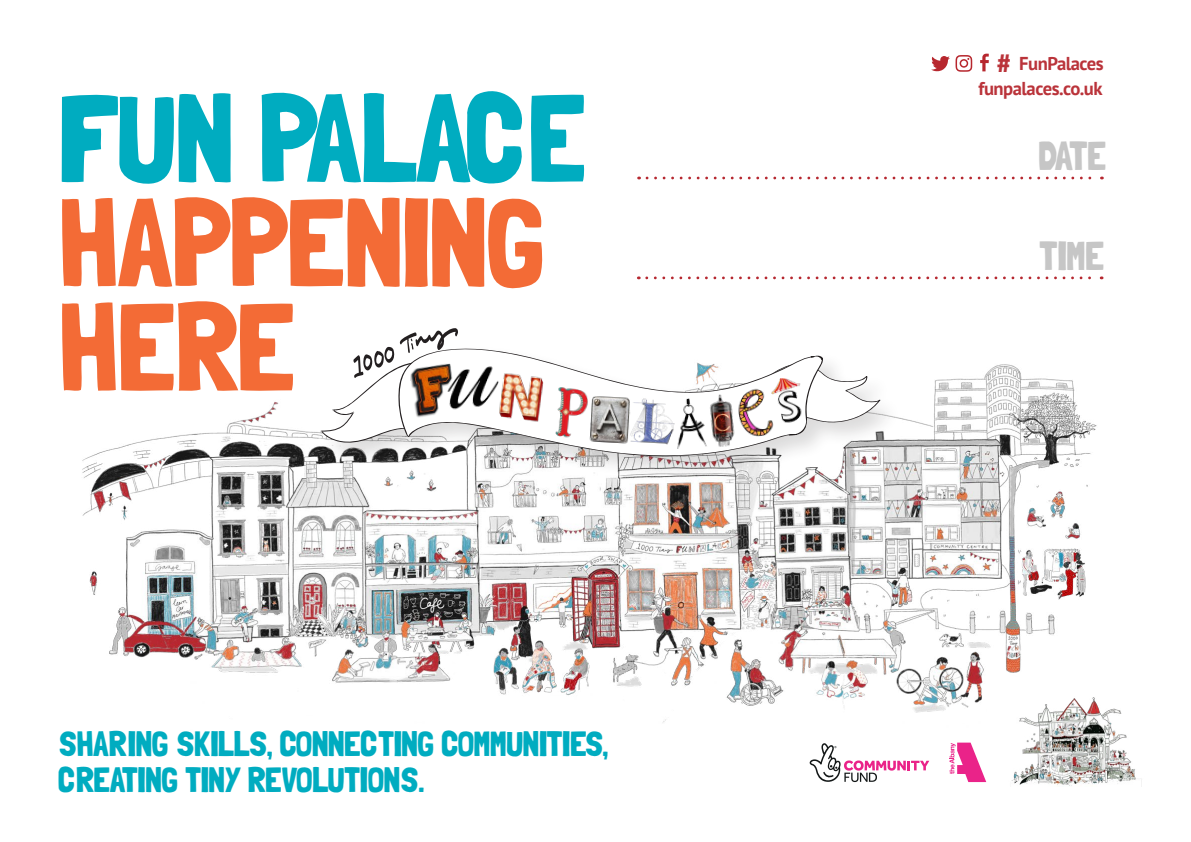
<style>
.page{position:relative;width:1191px;height:842px;background:#fff}
.page>*{position:absolute;margin:0;border:0;box-sizing:border-box;transform-origin:0 0}
.t1{font:124.8px/104.4px "Londrina Solid";letter-spacing:-.025em;color:#f36b36}
.t2{font:124.8px "Londrina Solid";letter-spacing:-.025em;color:#00acc0}
.t3{font:40.6px "Londrina Solid";letter-spacing:-.025em;color:#c6c6c6}
.t4{font:35.3px/35.3px "Londrina Solid";letter-spacing:-.025em;color:#00acc0}
.t5{font:700 18.6px/24.7px "PT Sans";letter-spacing:-.025em;color:#ba333a;text-align:right}
.s1{font-family:"Helvetica Neue";font-weight:800;font-size:25.2px}
</style>
<div class="page">
<svg style="left:931px;top:56px;width:18px;height:15px"></svg>
<svg style="left:980px;top:54px;width:8px;height:17px"></svg>
<svg style="left:955px;top:55px;width:17px;height:17px"></svg>
<svg style="left:949px;top:743px;width:37px;height:39px"></svg>
<svg style="left:809px;top:743px;width:120px;height:39px"></svg>
<img style="left:1011px;top:708px;width:131px;height:78px">
<svg style="left:647px;top:177px;width:455px;height:2px"></svg>
<svg style="left:646px;top:276px;width:456px;height:3px"></svg>
<img style="left:82px;top:364px;width:1018px;height:367px">
<div style="left:319px;top:345px;width:584px;height:136px;background:#231f20;opacity:.16"></div>
<svg style="left:823px;top:363px;width:57px;height:63px"></svg>
<svg style="left:398px;top:347px;width:425px;height:110px"></svg>
<img style="left:407px;top:356px;width:400px;height:100px">
<svg style="left:320px;top:328px;width:138px;height:116px"></svg>
<h1 class="t2" style="left:58px;top:65px;width:531px">FUN PALACE</h1>
<h1 class="t1" style="left:58px;top:189px;width:489px">HAPPENING<br>HERE</h1>
<p class="t4" style="left:58px;top:726px;width:552px">SHARING SKILLS, CONNECTING COMMUNITIES,<br>CREATING TINY REVOLUTIONS.</p>
<p class="t5" style="left:978px;top:51px;width:127px"><span class="s1">#</span> FunPalaces funpalaces.co.uk</p>
<p class="t3" style="left:1037px;top:132px;width:70px">DATE</p>
<p class="t3" style="left:1039px;top:232px;width:67px">TIME</p>
</div>
